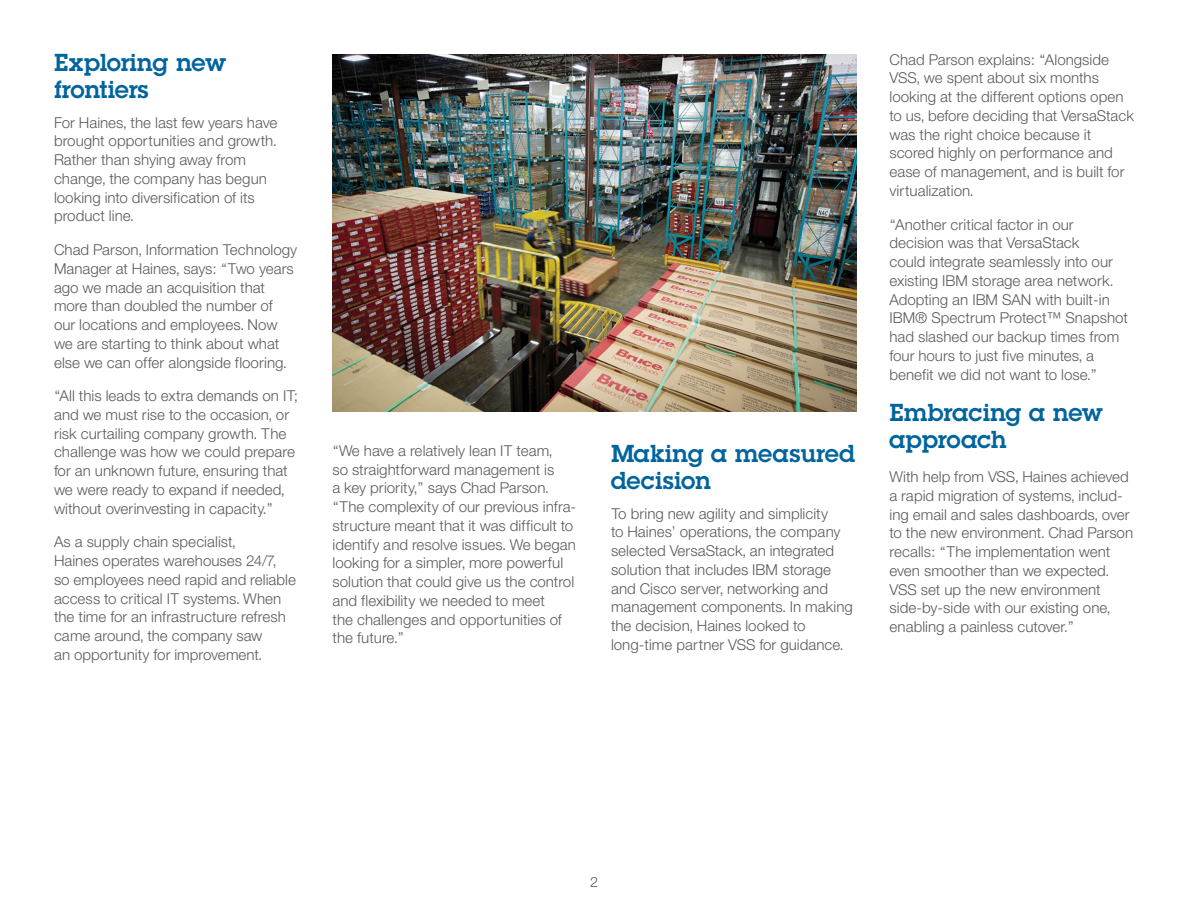
<style>
.page{position:relative;width:1188px;height:918px;background:#fff}
.page>*{position:absolute;margin:0;border:0;box-sizing:border-box;transform-origin:0 0}
.t1{font:24px/27px "Lubalin Demifor IBM";color:#00649d}
.t2{font:15px/18.8px "Helv Neue Lightfor IBM";color:#595a5b}
.t3{font:14.25px "Helv Neue Lightfor IBM";color:#595a5b}
</style>
<div class="page">
<img style="left:333px;top:54px;width:523px;height:357px">
<h2 class="t1" style="left:54px;top:49px;width:174px">Exploring new frontiers</h2>
<p class="t2" style="left:54px;top:113px;width:225px">For Haines, the last few years have brought opportunities and growth.<br>Rather than shying away from change, the company has begun looking into diversification of its product line.</p>
<p class="t2" style="left:54px;top:240px;width:245px">Chad Parson, Information Technology Manager at Haines, says: “Two years ago we made an acquisition that more than doubled the number of our locations and employees. Now we are starting to think about what else we can offer alongside flooring.</p>
<p class="t2" style="left:54px;top:386px;width:246px">“All this leads to extra demands on IT; and we must rise to the occasion, or risk curtailing company growth. The challenge was how we could prepare for an unknown future, ensuring that we were ready to expand if needed, without overinvesting in capacity.”</p>
<p class="t2" style="left:54px;top:532px;width:244px">As a supply chain specialist,<br>Haines operates warehouses 24/7,<br>so employees need rapid and reliable access to critical IT systems. When the time for an infrastructure refresh came around, the company saw<br>an opportunity for improvement.</p>
<p class="t2" style="left:333px;top:441px;width:245px">“We have a relatively lean IT team,<br>so straightforward management is<br>a key priority,” says Chad Parson. “The complexity of our previous infra&shy;structure meant that it was difficult to identify and resolve issues. We began looking for a simpler, more powerful solution that could give us the control and flexibility we needed to meet<br>the challenges and opportunities of the future.”</p>
<h2 class="t1" style="left:611px;top:440px;width:246px">Making a measured decision</h2>
<p class="t2" style="left:611px;top:504px;width:243px">To bring new agility and simplicity<br>to Haines’ operations, the company selected VersaStack, an integrated solution that includes IBM storage and Cisco server, networking and management components. In making the decision, Haines looked to long-time partner VSS for guidance.</p>
<p class="t2" style="left:890px;top:50px;width:246px">Chad Parson explains: “Alongside<br>VSS, we spent about six months looking at the different options open to us, before deciding that VersaStack was the right choice because it scored highly on performance and ease of management, and is built for virtualization.</p>
<p class="t2" style="left:890px;top:215px;width:240px">“Another critical factor in our decision was that VersaStack<br>could integrate seamlessly into our existing IBM storage area network.<br>Adopting an IBM SAN with built-in IBM® Spectrum Protect™ Snapshot had slashed our backup times from four hours to just five minutes, a benefit we did not want to lose.”</p>
<h2 class="t1" style="left:890px;top:399px;width:215px">Embracing a new approach</h2>
<p class="t2" style="left:890px;top:467px;width:245px">With help from VSS, Haines achieved a rapid migration of systems, includ&shy;ing email and sales dashboards, over to the new environment. Chad Parson recalls: “The implementation went even smoother than we expected.<br>VSS set up the new environment side-by-side with our existing one, enabling a painless cutover.”</p>
<p class="t3" style="left:590px;top:873px;width:9px">2</p>
</div>
